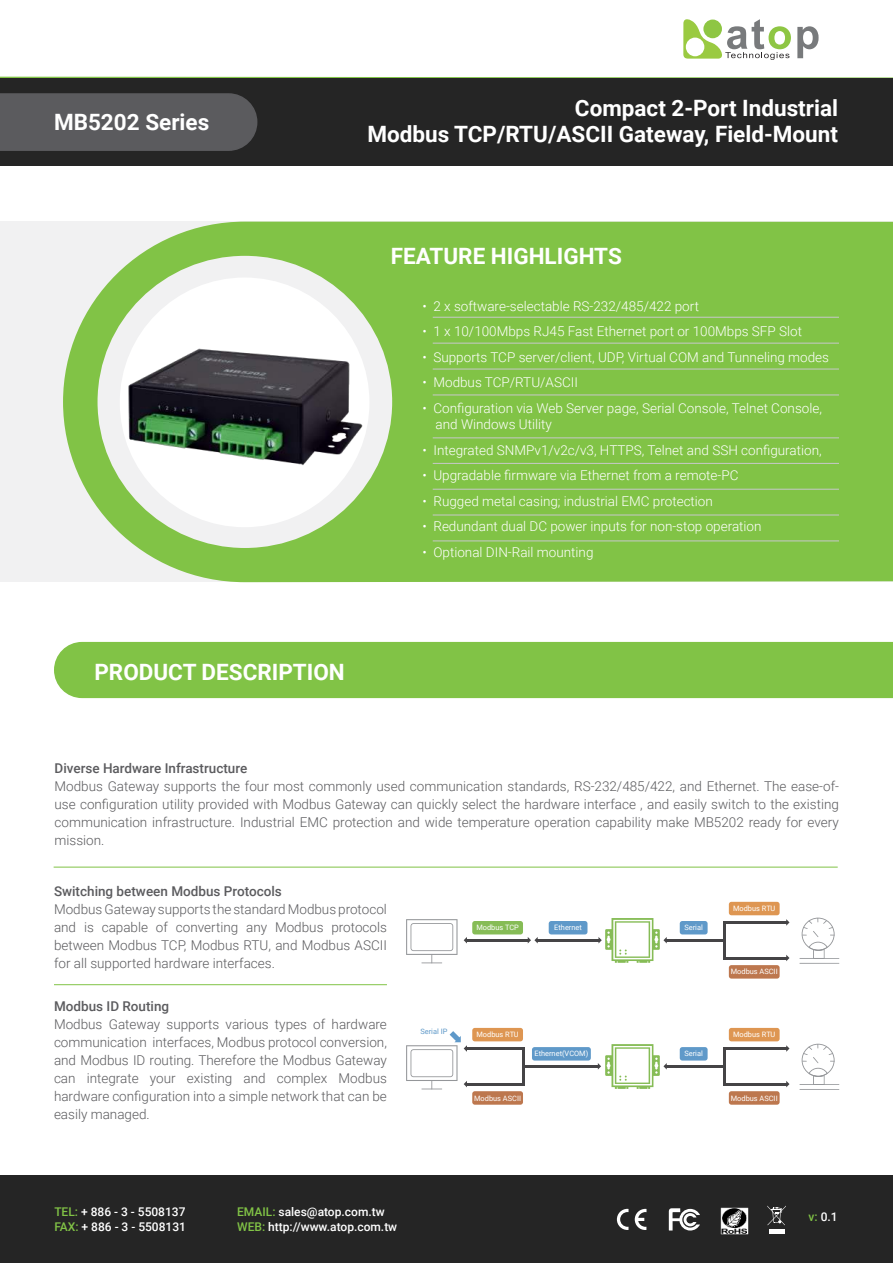
<style>
.page{position:relative;width:893px;height:1263px;background:#fff}
.page>*{position:absolute;margin:0;border:0;box-sizing:border-box;transform-origin:0 0}
.t1{font:700 22.5px/25.5px "Roboto";color:#fff;text-align:right}
.t2{font:300 13.5px/18px "Roboto";color:#5b5b5e;text-align:justify}
.t3{font:300 13.5px/16.2px "Roboto";color:#fff}
.t4{font:500 13.5px "Roboto";color:#5b5b5e}
.t5{font:500 12px/15px "Roboto";color:#fff}
.t6{font:7.35px "Roboto";color:#fff}
.t7{font:7.35px "Roboto";color:#5f99c9}
.s1{color:#81c346}
</style>
<div class="page">
<div style="left:0;top:222px;width:893px;height:360px;background:#f1f1f2"></div>
<svg style="left:63px;top:222px;width:830px;height:360px;background:#8fc85c"></svg>
<div style="left:120px;top:278px;width:249px;height:249px;background:#fff;border-radius:50%"></div>
<img style="left:117px;top:338px;width:251px;height:140px">
<svg style="left:0;top:76px;width:893px;height:3px"></svg>
<div style="left:0;top:1176px;width:893px;height:87px;background:#252525"></div>
<svg style="left:635px;top:1209px;width:11px;height:21px"></svg>
<svg style="left:617px;top:1209px;width:11px;height:21px"></svg>
<svg style="left:669px;top:1208px;width:31px;height:22px"></svg>
<hr style="left:769px;top:1229px;width:15px;height:4px;background:#fff">
<svg style="left:767px;top:1205px;width:19px;height:20px"></svg>
<svg style="left:683px;top:19px;width:108px;height:41px"></svg>
<svg style="left:797px;top:26px;width:22px;height:32px"></svg>
<img style="left:720px;top:1207px;width:29px;height:28px">
<div style="left:0;top:79px;width:893px;height:87px;background:#252525"></div>
<hr style="left:54px;top:867px;width:784px;height:1px;background:#81c346">
<hr style="left:54px;top:984px;width:333px;height:1px;background:#81c346">
<hr style="left:433px;top:317px;width:406px;height:1px;background:#c7c8ca">
<hr style="left:433px;top:369px;width:406px;height:1px;background:#c7c8ca">
<hr style="left:433px;top:395px;width:406px;height:1px;background:#c7c8ca">
<hr style="left:433px;top:343px;width:406px;height:1px;background:#c7c8ca">
<hr style="left:433px;top:437px;width:406px;height:1px;background:#c7c8ca">
<hr style="left:433px;top:463px;width:406px;height:1px;background:#c7c8ca">
<hr style="left:433px;top:489px;width:406px;height:1px;background:#c7c8ca">
<hr style="left:433px;top:515px;width:406px;height:1px;background:#c7c8ca">
<hr style="left:433px;top:540px;width:406px;height:1px;background:#c7c8ca">
<div style="left:0;top:93px;width:258px;height:58px;background:#5b5b5e"></div>
<div style="left:54px;top:642px;width:839px;height:56px;background:#81c346"></div>
<svg style="left:799px;top:1044px;width:40px;height:46px"></svg>
<hr style="left:466px;top:1047px;width:56px;height:3px;background:#454446">
<hr style="left:525px;top:1065px;width:73px;height:2px;background:#454446">
<hr style="left:522px;top:1047px;width:3px;height:38px;background:#454446">
<hr style="left:466px;top:1083px;width:56px;height:2px;background:#454446">
<svg style="left:786px;top:1045px;width:3px;height:7px"></svg>
<hr style="left:726px;top:1047px;width:61px;height:3px;background:#454446">
<svg style="left:598px;top:1044px;width:69px;height:45px"></svg>
<hr style="left:666px;top:1065px;width:57px;height:2px;background:#454446">
<hr style="left:723px;top:1047px;width:3px;height:38px;background:#454446">
<svg style="left:786px;top:1081px;width:3px;height:6px"></svg>
<hr style="left:726px;top:1083px;width:61px;height:2px;background:#454446">
<div style="left:472px;top:1028px;width:51px;height:13px;background:#de9652;border-radius:3px"></div>
<div style="left:532px;top:1047px;width:59px;height:13px;background:#5f99c9;border-radius:3px"></div>
<div style="left:680px;top:1047px;width:28px;height:13px;background:#5f99c9;border-radius:3px"></div>
<div style="left:472px;top:1091px;width:51px;height:14px;background:#bd774e;border-radius:3px"></div>
<div style="left:729px;top:1028px;width:51px;height:13px;background:#de9652;border-radius:3px"></div>
<div style="left:729px;top:1091px;width:51px;height:14px;background:#bd774e;border-radius:3px"></div>
<svg style="left:406px;top:919px;width:51px;height:44px"></svg>
<svg style="left:799px;top:918px;width:40px;height:46px"></svg>
<hr style="left:538px;top:939px;width:61px;height:2px;background:#454446">
<svg style="left:528px;top:937px;width:10px;height:6px"></svg>
<svg style="left:464px;top:937px;width:3px;height:6px"></svg>
<hr style="left:467px;top:939px;width:61px;height:2px;background:#454446">
<svg style="left:786px;top:919px;width:3px;height:7px"></svg>
<hr style="left:726px;top:921px;width:61px;height:3px;background:#454446">
<svg style="left:598px;top:918px;width:69px;height:45px"></svg>
<hr style="left:666px;top:939px;width:57px;height:2px;background:#454446">
<hr style="left:723px;top:921px;width:3px;height:38px;background:#454446">
<svg style="left:786px;top:955px;width:3px;height:6px"></svg>
<hr style="left:726px;top:957px;width:61px;height:2px;background:#454446">
<div style="left:472px;top:921px;width:51px;height:13px;background:#86bc56;border-radius:3px"></div>
<div style="left:549px;top:921px;width:38px;height:13px;background:#5f99c9;border-radius:3px"></div>
<div style="left:680px;top:921px;width:28px;height:13px;background:#5f99c9;border-radius:3px"></div>
<div style="left:729px;top:902px;width:51px;height:13px;background:#de9652;border-radius:3px"></div>
<div style="left:729px;top:965px;width:51px;height:13px;background:#bd774e;border-radius:3px"></div>
<svg style="left:406px;top:1031px;width:61px;height:58px"></svg>
<h1 class="t1" style="left:54px;top:111px;width:157px">MB5202 Series</h1>
<h1 class="t1" style="left:367px;top:97px;width:472px">Compact 2-Port Industrial<br>Modbus TCP/RTU/ASCII Gateway, Field-Mount</h1>
<h1 class="t1" style="left:391px;top:245px;width:233px">FEATURE HIGHLIGHTS</h1>
<p class="t3" style="left:422px;top:299px;width:278px">• 2 x software-selectable RS-232/485/422 port</p>
<p class="t3" style="left:422px;top:325px;width:381px">• 1 x 10/100Mbps RJ45 Fast Ethernet port or 100Mbps SFP Slot</p>
<p class="t3" style="left:422px;top:350px;width:408px">• Supports TCP server/client, UDP, Virtual COM and Tunneling modes</p>
<p class="t3" style="left:422px;top:376px;width:157px">• Modbus TCP/RTU/ASCII</p>
<p class="t3" style="left:436px;top:401px;width:388px;text-indent:-13px">• Con昀椀guration via Web Server page, Serial Console, Telnet Console, and Windows Utility</p>
<p class="t3" style="left:422px;top:443px;width:401px">• Integrated SNMPv1/v2c/v3, HTTPS, Telnet and SSH con昀椀guration,</p>
<p class="t3" style="left:422px;top:468px;width:317px">• Upgradable 昀椀rmware via Ethernet from a remote-PC</p>
<p class="t3" style="left:422px;top:494px;width:292px">• Rugged metal casing; industrial EMC protection</p>
<p class="t3" style="left:422px;top:519px;width:341px">• Redundant dual DC power inputs for non-stop operation</p>
<p class="t3" style="left:422px;top:545px;width:173px">• Optional DIN-Rail mounting</p>
<h1 class="t1" style="left:94px;top:661px;width:252px">PRODUCT DESCRIPTION</h1>
<p class="t4" style="left:55px;top:763px;width:194px">Diverse Hardware Infrastructure</p>
<p class="t2" style="left:55px;top:777px;width:786px">Modbus Gateway supports the four most commonly used communication standards, RS-232/485/422, and Ethernet. The ease-of&shy;use con昀椀guration utility provided with Modbus Gateway can quickly select the hardware interface , and easily switch to the existing communication infrastructure. Industrial EMC protection and wide temperature operation capability make MB5202 ready for every mission.</p>
<p class="t4" style="left:54px;top:885px;width:229px">Switching between Modbus Protocols</p>
<p class="t2" style="left:54px;top:899px;width:334px">Modbus Gateway supports the standard Modbus protocol and is capable of converting any Modbus protocols between Modbus TCP, Modbus RTU, and Modbus ASCII for all supported hardware interfaces.</p>
<p class="t4" style="left:54px;top:1001px;width:117px">Modbus ID Routing</p>
<p class="t2" style="left:54px;top:1015px;width:334px">Modbus Gateway supports various types of hardware communication interfaces, Modbus protocol conversion, and Modbus ID routing. Therefore the Modbus Gateway can integrate your existing and complex Modbus hardware con昀椀guration into a simple network that can be easily managed.</p>
<p class="t6" style="left:476px;top:924px;width:44px">Modbus TCP</p>
<p class="t6" style="left:554px;top:924px;width:29px">Ethernet</p>
<p class="t6" style="left:684px;top:924px;width:20px">Serial</p>
<p class="t7" style="left:420px;top:1028px;width:29px">Serial IP</p>
<p class="t6" style="left:476px;top:1031px;width:44px">Modbus RTU</p>
<p class="t6" style="left:534px;top:1050px;width:55px">Ethernet(VCOM)</p>
<p class="t6" style="left:684px;top:1050px;width:20px">Serial</p>
<p class="t6" style="left:474px;top:1094px;width:48px">Modbus ASCII</p>
<p class="t6" style="left:733px;top:905px;width:44px">Modbus RTU</p>
<p class="t6" style="left:731px;top:968px;width:48px">Modbus ASCII</p>
<p class="t6" style="left:733px;top:1031px;width:44px">Modbus RTU</p>
<p class="t6" style="left:731px;top:1094px;width:48px">Modbus ASCII</p>
<p class="t5" style="left:54px;top:1205px;width:133px"><span class="s1">TEL:</span> + 886 - 3 - 5508137<br><span class="s1">FAX:</span> + 886 - 3 - 5508131</p>
<p class="t5" style="left:237px;top:1205px;width:162px"><span class="s1">EMAIL:</span> sales@atop.com.tw<br><span class="s1">WEB:</span> http://www.atop.com.tw</p>
<p class="t5" style="left:809px;top:1210px;width:31px"><span class="s1">v:</span> 0.1</p>
</div>
